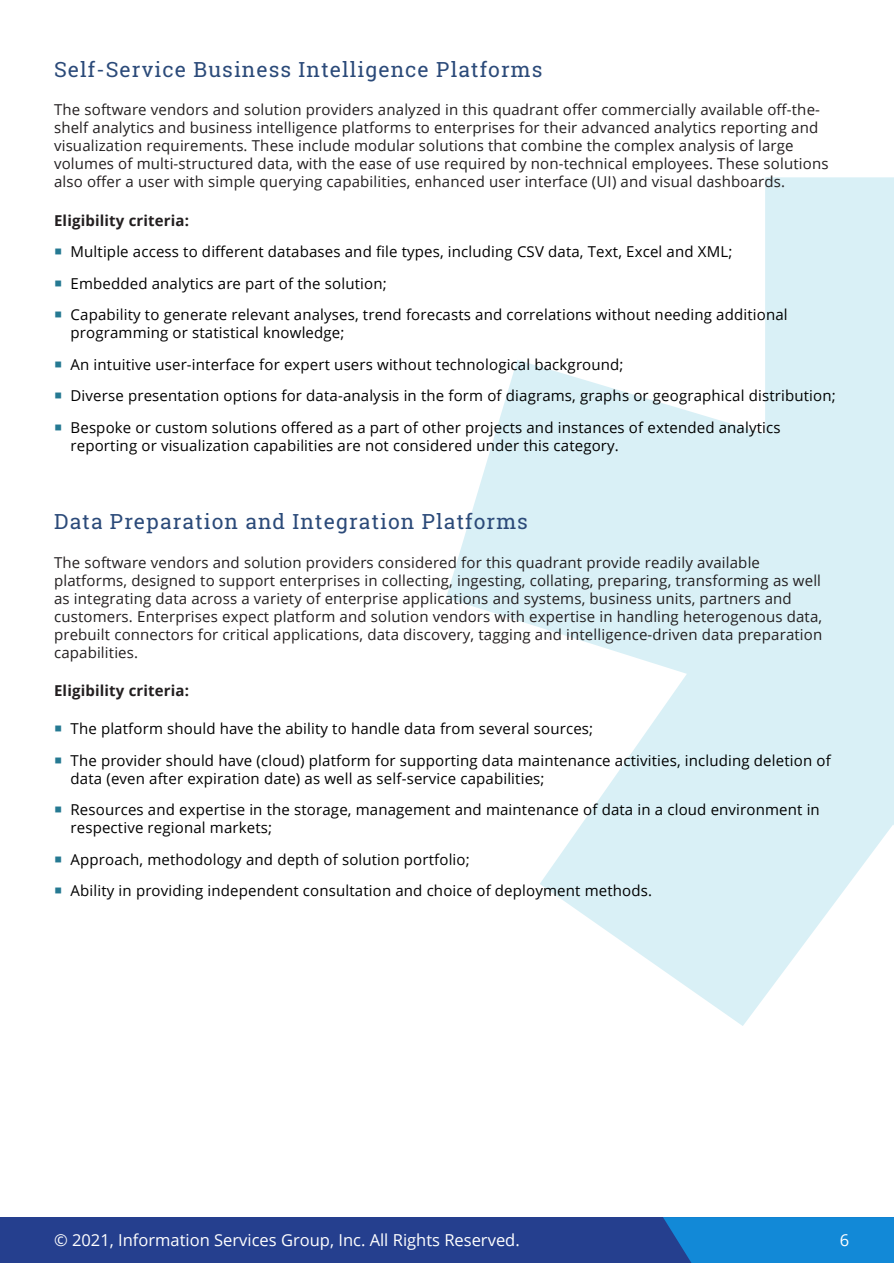
<style>
.page{position:relative;width:894px;height:1263px;background:#fff}
.page>*{position:absolute;margin:0;border:0;box-sizing:border-box;transform-origin:0 0}
.Body_Copy{font:21px "Roboto Slab";letter-spacing:.05em;color:#2b4a79}
.t1{font:16.5px "Open Sans";color:#fff}
.t2{font:15px/18px "Open Sans";letter-spacing:.01em;color:#000}
.Body_Copy-2{font:15px/18px "Open Sans";letter-spacing:.01em;color:#231f20}
.Body_Copy-3{font:700 15px "Open Sans";letter-spacing:.01em;color:#231f20}
</style>
<div class="page">
<div style="left:0;top:1217px;width:893px;height:46px;background:#253f8e"></div>
<div style="left:663px;top:1217px;width:230px;height:46px;background:#1289d7"></div>
<svg style="left:446px;top:177px;width:447px;height:849px;fill:#d9f0f6"></svg>
<p class="Body_Copy" style="left:54px;top:55px;width:489px">Self-Service Business Intelligence Platforms</p>
<p class="Body_Copy-2" style="left:54px;top:100px;width:775px">The software vendors and solution providers analyzed in this quadrant offer commercially available off-the&shy;shelf analytics and business intelligence platforms to enterprises for their advanced analytics reporting and visualization requirements. These include modular solutions that combine the complex analysis of large volumes of multi-structured data, with the ease of use required by non-technical employees. These solutions also offer a user with simple querying capabilities, enhanced user interface (UI) and visual dashboards.</p>
<p class="Body_Copy-3" style="left:54px;top:209px;width:136px">Eligibility criteria:</p>
<p class="t2" style="left:70px;top:242px;width:663px">Multiple access to different databases and file types, including CSV data, Text, Excel and XML;</p>
<p class="t2" style="left:70px;top:274px;width:317px">Embedded analytics are part of the solution;</p>
<p class="t2" style="left:70px;top:305px;width:718px">Capability to generate relevant analyses, trend forecasts and correlations without needing additional programming or statistical knowledge;</p>
<p class="t2" style="left:70px;top:355px;width:554px">An intuitive user-interface for expert users without technological background;</p>
<p class="t2" style="left:70px;top:386px;width:766px">Diverse presentation options for data-analysis in the form of diagrams, graphs or geographical distribution;</p>
<p class="t2" style="left:70px;top:418px;width:711px">Bespoke or custom solutions offered as a part of other projects and instances of extended analytics reporting or visualization capabilities are not considered under this category.</p>
<p class="Body_Copy" style="left:54px;top:507px;width:475px">Data Preparation and Integration Platforms</p>
<p class="Body_Copy-2" style="left:54px;top:553px;width:769px">The software vendors and solution providers considered for this quadrant provide readily available platforms, designed to support enterprises in collecting, ingesting, collating, preparing, transforming as well as integrating data across a variety of enterprise applications and systems, business units, partners and customers. Enterprises expect platform and solution vendors with expertise in handling heterogenous data, prebuilt connectors for critical applications, data discovery, tagging and intelligence-driven data preparation capabilities.</p>
<p class="Body_Copy-3" style="left:54px;top:680px;width:136px">Eligibility criteria:</p>
<p class="t2" style="left:70px;top:719px;width:524px">The platform should have the ability to handle data from several sources;</p>
<p class="t2" style="left:70px;top:751px;width:761px">The provider should have (cloud) platform for supporting data maintenance activities, including deletion of data (even after expiration date) as well as self-service capabilities;</p>
<p class="t2" style="left:70px;top:800px;width:750px">Resources and expertise in the storage, management and maintenance of data in a cloud environment in respective regional markets;</p>
<p class="t2" style="left:70px;top:850px;width:400px">Approach, methodology and depth of solution portfolio;</p>
<p class="t2" style="left:70px;top:881px;width:582px">Ability in providing independent consultation and choice of deployment methods.</p>
<p class="t1" style="left:54px;top:1229px;width:467px">© 2021, Information Services Group, Inc. All Rights Reserved.</p>
<p class="t1" style="left:839px;top:1229px;width:11px">6</p>
</div>
